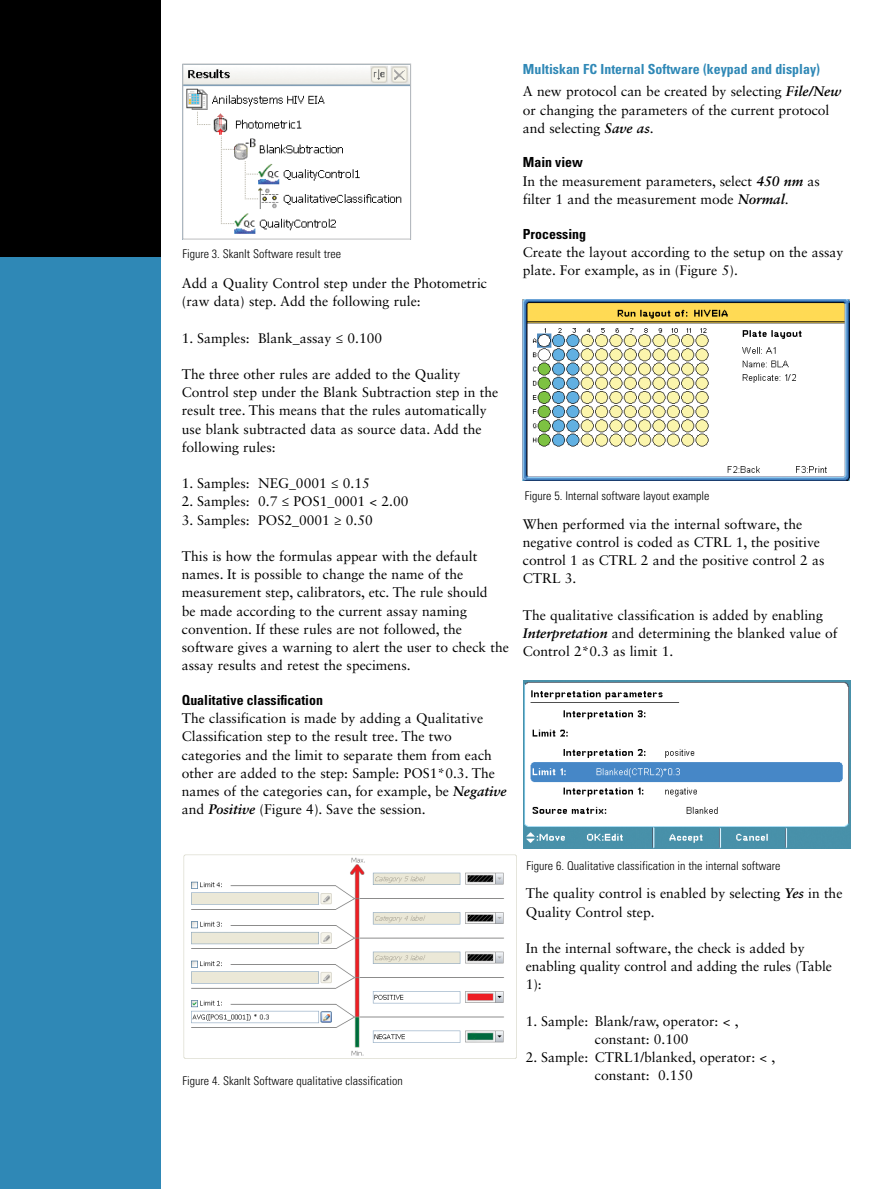
<style>
.page{position:relative;width:891px;height:1189px;background:#fff}
.page>*{position:absolute;margin:0;border:0;box-sizing:border-box;transform-origin:0 0}
.t1{font:13.8px/18.1px "Sabon LT Std";color:#000}
.t2{font:700 condensed 13.8px "Univers LT Std";color:#2f88b6}
.t3{font:700 condensed 13.8px "Univers LT Std";color:#000}
.t4{font:300 condensed 12px "Univers LT Std";color:#000}
.s1{font-weight:700;font-style:italic}
</style>
<div class="page">
<div style="left:0;top:208px;width:160px;height:980px;background:#2f88b6"></div>
<div style="left:0;top:0;width:160px;height:256px;background:#000"></div>
<img style="left:183px;top:854px;width:334px;height:205px">
<img style="left:522px;top:299px;width:327px;height:181px">
<img style="left:523px;top:680px;width:327px;height:168px">
<img style="left:185px;top:66px;width:224px;height:168px">
<div style="left:183px;top:64px;width:228px;height:175px;border:1px solid #bcbec0"></div>
<p class="t4" style="left:182px;top:247px;width:160px">Figure 3. SkanIt Software result tree</p>
<p class="t1" style="left:182px;top:274px;width:306px">Add a Quality Control step under the Photometric (raw data) step. Add the following rule:</p>
<p class="t1" style="left:182px;top:328px;width:202px">1. Samples: Blank_assay ≤ 0.100</p>
<p class="t1" style="left:182px;top:365px;width:318px">The three other rules are added to the Quality Control step under the Blank Subtraction step in the result tree. This means that the rules automatically use blank subtracted data as source data. Add the following rules:</p>
<p class="t1" style="left:182px;top:474px;width:189px">1. Samples: NEG_0001 ≤ 0.15</p>
<p class="t1" style="left:182px;top:492px;width:228px">2. Samples: 0.7 ≤ POS1_0001 &lt; 2.00</p>
<p class="t1" style="left:182px;top:510px;width:192px">3. Samples: POS2_0001 ≥ 0.50</p>
<p class="t1" style="left:182px;top:547px;width:328px">This is how the formulas appear with the default names. It is possible to change the name of the measurement step, calibrators, etc. The rule should<br>be made according to the current assay naming convention. If these rules are not followed, the software gives a warning to alert the user to check the assay results and retest the specimens.</p>
<p class="t3" style="left:182px;top:691px;width:143px">Qualitative classification</p>
<p class="t1" style="left:182px;top:709px;width:326px">The classification is made by adding a Qualitative Classification step to the result tree. The two categories and the limit to separate them from each other are added to the step: Sample: POS1*0.3. The names of the categories can, for example, be <span class="s1">Negative </span>and <span class="s1">Positive</span> (Figure 4). Save the session.</p>
<p class="t2" style="left:522px;top:60px;width:299px">Multiskan FC Internal Software (keypad and display)</p>
<p class="t1" style="left:522px;top:82px;width:320px">A new protocol can be created by selecting <span class="s1">File/New </span>or changing the parameters of the current protocol and selecting <span class="s1">Save as</span>.</p>
<p class="t3" style="left:522px;top:154px;width:62px">Main view</p>
<p class="t1" style="left:522px;top:172px;width:298px">In the measurement parameters, select <span class="s1">450 nm</span> as filter 1 and the measurement mode <span class="s1">Normal</span>.</p>
<p class="t3" style="left:522px;top:225px;width:65px">Processing</p>
<p class="t1" style="left:522px;top:243px;width:322px">Create the layout according to the setup on the assay plate. For example, as in (Figure 5).</p>
<p class="t4" style="left:524px;top:488px;width:186px">Figure 5. Internal software layout example</p>
<p class="t1" style="left:522px;top:514px;width:303px">When performed via the internal software, the negative control is coded as CTRL 1, the positive control 1 as CTRL 2 and the positive control 2 as CTRL 3.</p>
<p class="t1" style="left:522px;top:605px;width:316px">The qualitative classification is added by enabling<br><span class="s1">Interpretation</span> and determining the blanked value of<br>Control 2*0.3 as limit 1.</p>
<p class="t4" style="left:183px;top:1073px;width:221px">Figure 4. SkanIt Software qualitative classification</p>
<p class="t4" style="left:526px;top:858px;width:255px">Figure 6. Qualitative classification in the internal software</p>
<p class="t1" style="left:525px;top:884px;width:318px">The quality control is enabled by selecting <span class="s1">Yes</span> in the<br>Quality Control step.</p>
<p class="t1" style="left:525px;top:938px;width:307px">In the internal software, the check is added by enabling quality control and adding the rules (Table<br>1):</p>
<p class="t1" style="left:594px;top:1011px;width:145px;text-indent:-69px">1. Sample: Blank/raw, operator: &lt; , constant: 0.100</p>
<p class="t1" style="left:594px;top:1047px;width:182px;text-indent:-69px">2. Sample: CTRL1/blanked, operator: &lt; , constant: 0.150</p>
</div>
